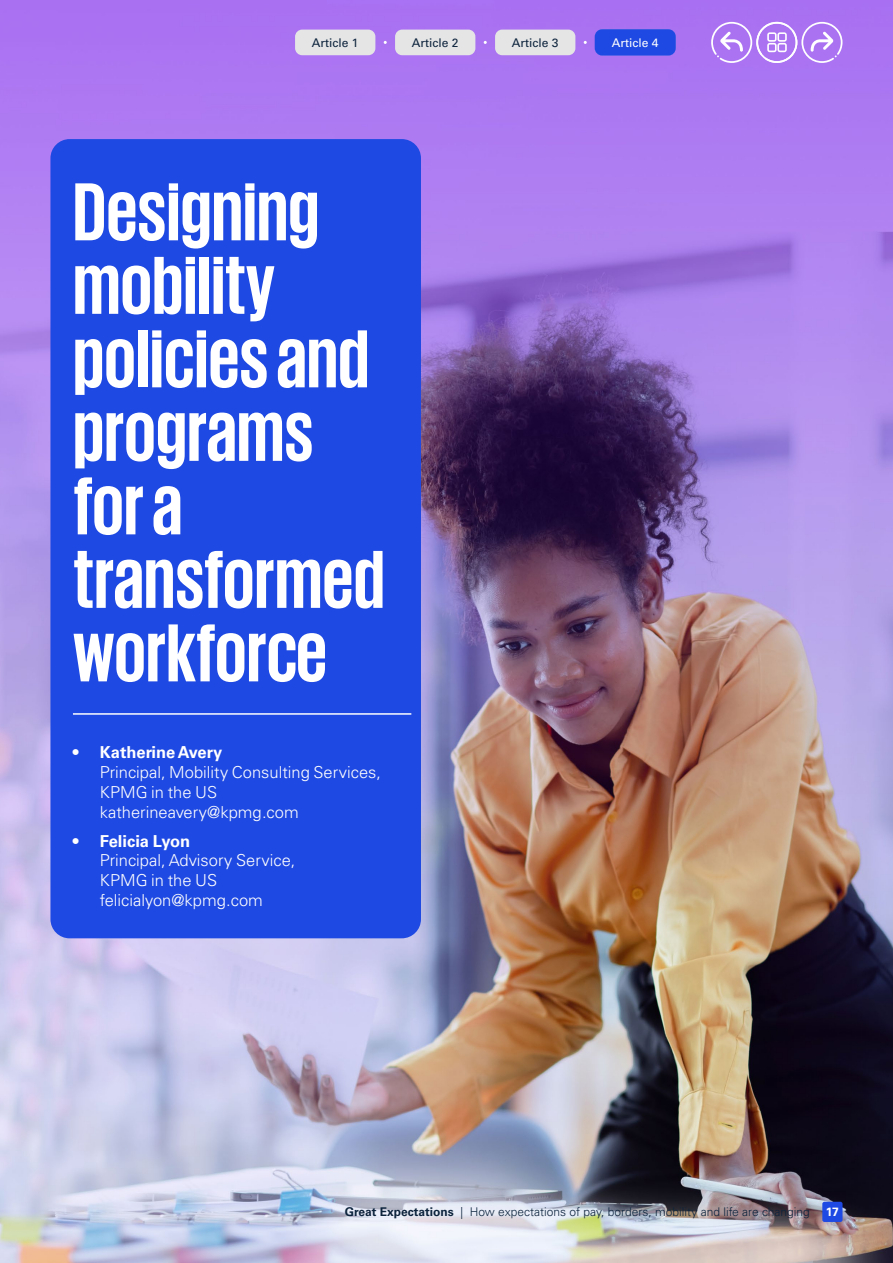
<style>
.page{position:relative;width:893px;height:1263px;background:#fff}
.page>*{position:absolute;margin:0;border:0;box-sizing:border-box;transform-origin:0 0}
.t1{font:700 84px/73.5px "KPMG";color:#fff}
.t2{font:300 16.5px/19.8px "Univers LT Std";color:#fff}
.t3{font:700 16.5px "Univers LT Std";color:#fff}
.t4{font:300 12px "Univers LT Std";color:#0c233c}
.t5{font:12px "Univers LT Std";color:#0c233c}
.t6{font:12px "Univers LT Std";color:#fff}
.t7{font:700 12px "Univers LT Std";color:#fff}
.s1{font-weight:700}
</style>
<div class="page">
<img style="left:0;top:0;width:893px;height:1263px">
<div style="left:50px;top:139px;width:371px;height:799px;background:#1e49e2;border-radius:19px"></div>
<hr style="left:73px;top:713px;width:338px;height:2px;background:#fff">
<div style="left:296px;top:30px;width:79px;height:24px;background:#e5e5e5;border-radius:6px"></div>
<div style="left:295px;top:30px;width:80px;height:25px;border:2px solid #e5e5e5;border-radius:6px"></div>
<div style="left:396px;top:30px;width:79px;height:24px;background:#e5e5e5;border-radius:6px"></div>
<div style="left:395px;top:30px;width:80px;height:25px;border:2px solid #e5e5e5;border-radius:6px"></div>
<div style="left:496px;top:30px;width:79px;height:24px;background:#e5e5e5;border-radius:6px"></div>
<div style="left:495px;top:30px;width:80px;height:25px;border:2px solid #e5e5e5;border-radius:6px"></div>
<svg style="left:711px;top:22px;width:131px;height:41px"></svg>
<div style="left:822px;top:1202px;width:20px;height:20px;background:#1e49e2;border-radius:2px"></div>
<div style="left:596px;top:30px;width:79px;height:24px;background:#1e49e2;border-radius:6px"></div>
<div style="left:595px;top:29px;width:81px;height:27px;border:2px solid #1e49e2;border-radius:6px"></div>
<p class="t5" style="left:312px;top:35px;width:48px">Article 1</p>
<p class="t5" style="left:412px;top:35px;width:48px">Article 2</p>
<p class="t5" style="left:512px;top:35px;width:48px">Article 3</p>
<p class="t6" style="left:612px;top:35px;width:48px">Article 4</p>
<h1 class="t1" style="left:73px;top:173px;width:313px">Designing mobility policies and programs for a transformed workforce</h1>
<p class="t3" style="left:73px;top:743px;width:151px">• Katherine Avery</p>
<p class="t2" style="left:100px;top:762px;width:283px">Principal, Mobility Consulting Services,<br>KPMG in the US katherineavery@kpmg.com</p>
<p class="t3" style="left:73px;top:831px;width:119px">• Felicia Lyon</p>
<p class="t2" style="left:100px;top:851px;width:197px">Principal, Advisory Service,<br>KPMG in the US felicialyon@kpmg.com</p>
<p class="t4" style="left:345px;top:1205px;width:466px"><span class="s1">Great Expectations</span> | How expectations of pay, borders, mobility and life are changing</p>
<p class="t7" style="left:826px;top:1205px;width:14px">17</p>
</div>
